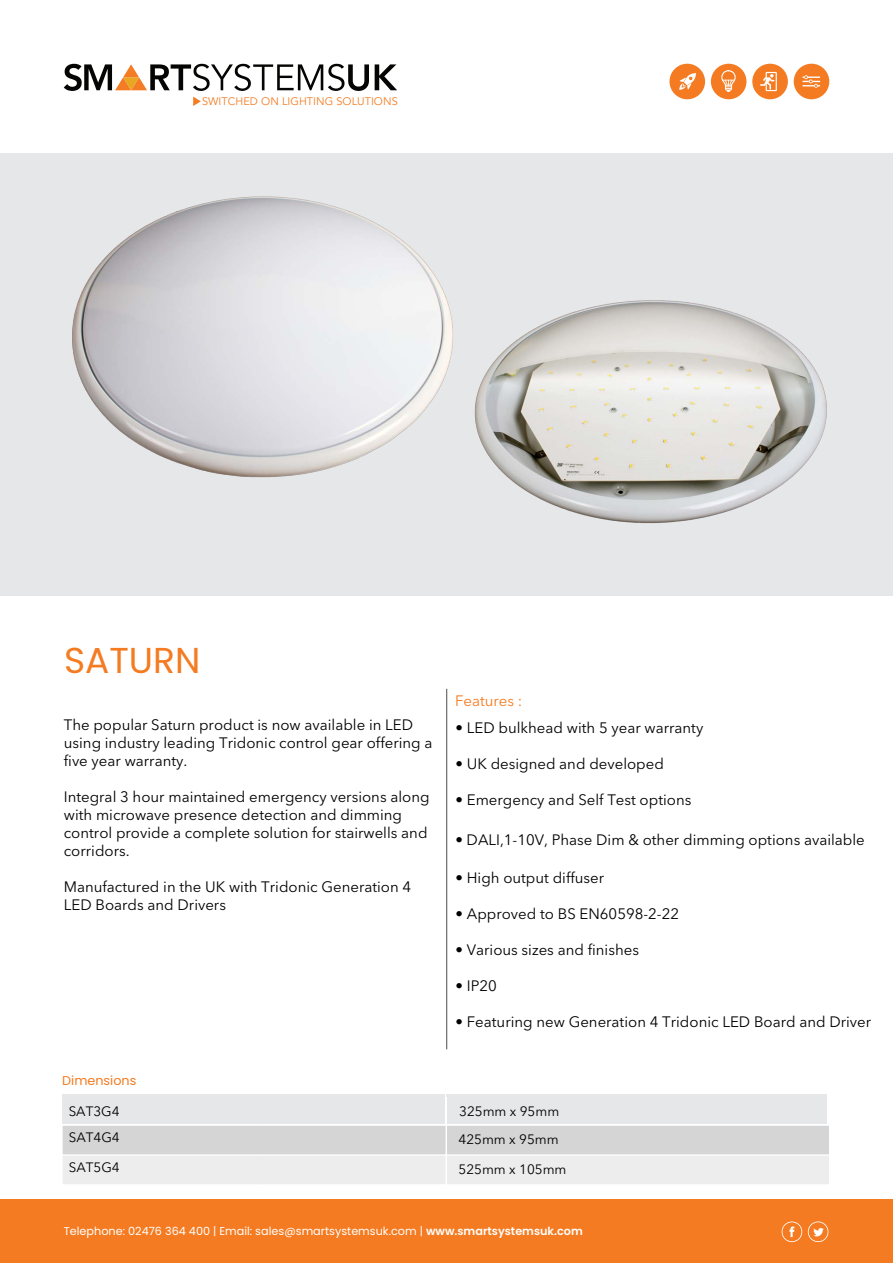
<style>
.page{position:relative;width:893px;height:1263px;background:#fff}
.page>*{position:absolute;margin:0;border:0;box-sizing:border-box;transform-origin:0 0}
.t1{font:36px "Poppins";color:#f47b21}
.t2{font:15px/18px "Avenir Next LT Pro";color:#000}
.t3{font:15px "Avenir Next LT Pro";color:#f47b1f}
.t4{font:13.5px "Avenir Next LT Pro";color:#000}
.t5{font:12.75px "Poppins";color:#f47b21}
.t6{font:11.25px "Poppins";color:#fff}
.t7{font:10.8px "Avenir LT Std";letter-spacing:.005em;color:#f47c24}
.s1{font-weight:600}
</style>
<div class="page">
<svg style="left:193px;top:97px;width:8px;height:9px"></svg>
<svg style="left:64px;top:64px;width:305px;height:27px"></svg>
<svg style="left:375px;top:64px;width:22px;height:26px"></svg>
<div style="left:0;top:154px;width:893px;height:442px;background:#e6e7e9"></div>
<div style="left:0;top:1199px;width:893px;height:64px;background:#f47b21"></div>
<div style="left:794px;top:64px;width:35px;height:35px;background:#f47b21;border-radius:50%"></div>
<svg style="left:802px;top:75px;width:18px;height:13px"></svg>
<div style="left:752px;top:64px;width:36px;height:35px;background:#f47b21;border-radius:50%"></div>
<div style="left:766px;top:72px;width:11px;height:19px;border:1px solid #fff"></div>
<svg style="left:760px;top:74px;width:14px;height:16px"></svg>
<div style="left:711px;top:64px;width:35px;height:35px;background:#f47b21;border-radius:50%"></div>
<svg style="left:721px;top:70px;width:15px;height:22px"></svg>
<div style="left:669px;top:64px;width:36px;height:35px;background:#f47b21;border-radius:50%"></div>
<svg style="left:679px;top:73px;width:17px;height:17px"></svg>
<svg style="left:782px;top:1221px;width:20px;height:21px"></svg>
<svg style="left:808px;top:1221px;width:20px;height:21px"></svg>
<div style="left:62px;top:1094px;width:383px;height:30px;background:#e6e7e9"></div>
<div style="left:447px;top:1094px;width:380px;height:30px;background:#e6e7e9"></div>
<hr style="left:446px;top:689px;width:1px;height:360px;background:#57585a">
<img style="left:72px;top:196px;width:381px;height:282px">
<img style="left:474px;top:300px;width:353px;height:224px">
<div style="left:62px;top:1125px;width:198px;height:30px;background:#d5d5d5"></div>
<div style="left:260px;top:1125px;width:569px;height:30px;background:#d5d5d5"></div>
<div style="left:62px;top:1155px;width:198px;height:30px;background:#ededed"></div>
<div style="left:260px;top:1155px;width:569px;height:30px;background:#ededed"></div>
<hr style="left:61px;top:1124px;width:199px;height:2px;background:#fff">
<hr style="left:260px;top:1124px;width:616px;height:2px;background:#fff">
<hr style="left:61px;top:1154px;width:199px;height:2px;background:#fff">
<hr style="left:260px;top:1154px;width:616px;height:2px;background:#fff">
<hr style="left:61px;top:1184px;width:199px;height:1px;background:#fff">
<hr style="left:260px;top:1184px;width:616px;height:1px;background:#fff">
<hr style="left:61px;top:1125px;width:2px;height:30px;background:#fff">
<hr style="left:61px;top:1155px;width:2px;height:30px;background:#fff">
<hr style="left:445px;top:1097px;width:2px;height:88px;background:#fff">
<p class="t7" style="left:202px;top:95px;width:197px">SWITCHED ON LIGHTING SOLUTIONS</p>
<h1 class="t1" style="left:64px;top:640px;width:138px">SATURN</h1>
<p class="t2" style="left:64px;top:716px;width:370px">The popular Saturn product is now available in LED using industry leading Tridonic control gear offering a five year warranty.</p>
<p class="t2" style="left:64px;top:788px;width:367px">Integral 3 hour maintained emergency versions along with microwave presence detection and dimming control provide a complete solution for stairwells and corridors.</p>
<p class="t2" style="left:64px;top:878px;width:349px">Manufactured in the UK with Tridonic Generation 4<br>LED Boards and Drivers</p>
<p class="t5" style="left:62px;top:1075px;width:76px">Dimensions</p>
<p class="t3" style="left:455px;top:692px;width:69px">Features :</p>
<p class="t2" style="left:456px;top:718px;width:249px">• LED bulkhead with 5 year warranty</p>
<p class="t2" style="left:456px;top:754px;width:210px">• UK designed and developed</p>
<p class="t2" style="left:456px;top:790px;width:237px">• Emergency and Self Test options</p>
<p class="t2" style="left:455px;top:831px;width:411px">• DALI,1-10V, Phase Dim &amp; other dimming options available</p>
<p class="t2" style="left:456px;top:869px;width:150px">• High output diffuser</p>
<p class="t2" style="left:456px;top:905px;width:225px">• Approved to BS EN60598-2-22</p>
<p class="t2" style="left:456px;top:941px;width:185px">• Various sizes and finishes</p>
<p class="t2" style="left:456px;top:977px;width:43px">• IP20</p>
<p class="t2" style="left:456px;top:1013px;width:417px">• Featuring new Generation 4 Tridonic LED Board and Driver</p>
<p class="t4" style="left:69px;top:1103px;width:52px">SAT3G4</p>
<p class="t4" style="left:459px;top:1103px;width:102px">325mm x 95mm</p>
<p class="t4" style="left:69px;top:1129px;width:52px">SAT4G4</p>
<p class="t4" style="left:459px;top:1131px;width:102px">425mm x 95mm</p>
<p class="t4" style="left:69px;top:1159px;width:52px">SAT5G4</p>
<p class="t4" style="left:459px;top:1161px;width:109px">525mm x 105mm</p>
<p class="t6" style="left:64px;top:1227px;width:521px">Telephone: 02476 364 400 | Email: sales@smartsystemsuk.com | <span class="s1">www.smartsystemsuk.com</span></p>
</div>
